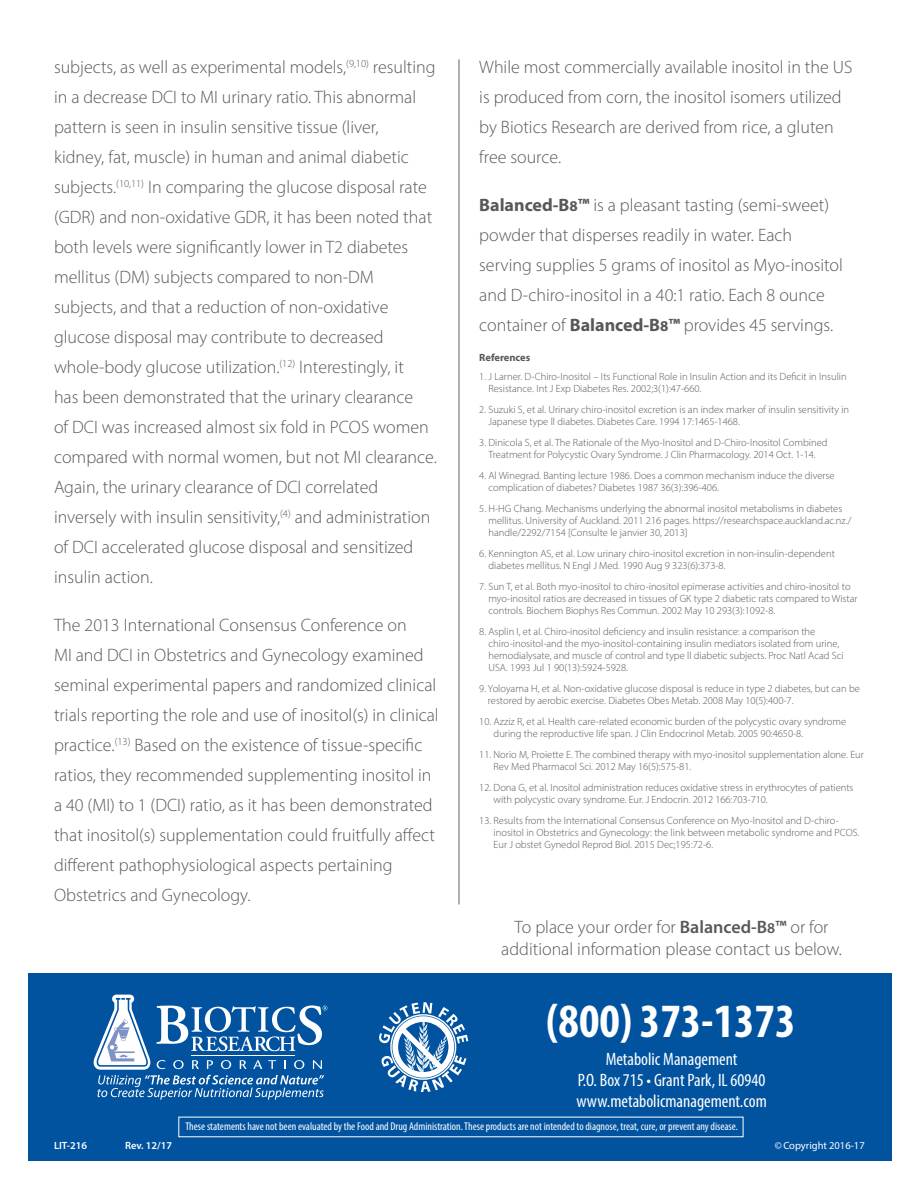
<style>
.page{position:relative;width:918px;height:1188px;background:#fff}
.page>*{position:absolute;margin:0;border:0;box-sizing:border-box;transform-origin:0 0}
.t1{font:700 condensed 48px "Myriad Pro";color:#fff}
.t2{font:300 18px/30px "Myriad Pro";color:#57585a}
.t3{font:condensed 18px "Myriad Pro";color:#fff}
.t4{font:condensed 11.25px "Myriad Pro";color:#fff}
.t5{font:300 10.5px/12px "Myriad Pro";color:#57585a}
.t6{font:10.5px "Myriad Pro";color:#fff}
.t7{font:600 10.5px "Myriad Pro";color:#fff}
.t8{font:700 10.5px "Myriad Pro";color:#57585a}
.s1{font-weight:700}
.s2{font-weight:700;font-size:15px}
.s3{font-weight:600}
.s4{font-weight:600;font-size:15px}
</style>
<div class="page">
<div style="left:28px;top:973px;width:864px;height:188px;background:#0153a0"></div>
<svg style="left:379px;top:1002px;width:89px;height:90px"></svg>
<svg style="left:94px;top:995px;width:233px;height:105px"></svg>
<hr style="left:458px;top:59px;width:2px;height:845px;background:#939598">
<p class="t2" style="left:54px;top:52px;width:384px">subjects, as well as experimental models,<sup>(9,10)</sup> resulting in a decrease DCI to MI urinary ratio. This abnormal pattern is seen in insulin sensitive tissue (liver,<br>kidney, fat, muscle) in human and animal diabetic subjects.<sup>(10,11)</sup> In comparing the glucose disposal rate (GDR) and non-oxidative GDR, it has been noted that both levels were significantly lower in T2 diabetes mellitus (DM) subjects compared to non‑DM subjects, and that a reduction of non-oxidative glucose disposal may contribute to decreased whole‑body glucose utilization.<sup>(12)</sup> Interestingly, it<br>has been demonstrated that the urinary clearance<br>of DCI was increased almost six fold in PCOS women compared with normal women, but not MI clearance.<br>Again, the urinary clearance of DCI correlated inversely with insulin sensitivity,<sup>(4)</sup> and administration of DCI accelerated glucose disposal and sensitized insulin action.</p>
<p class="t2" style="left:54px;top:610px;width:386px">The 2013 International Consensus Conference on<br>MI and DCI in Obstetrics and Gynecology examined seminal experimental papers and randomized clinical trials reporting the role and use of inositol(s) in clinical practice.<sup>(13)</sup> Based on the existence of tissue‑specific ratios, they recommended supplementing inositol in a 40 (MI) to 1 (DCI) ratio, as it has been demonstrated that inositol(s) supplementation could fruitfully affect different pathophysiological aspects pertaining Obstetrics and Gynecology.</p>
<p class="t2" style="left:479px;top:52px;width:375px">While most commercially available inositol in the US is produced from corn, the inositol isomers utilized by Biotics Research are derived from rice, a gluten free source.</p>
<p class="t2" style="left:479px;top:190px;width:365px"><span class="s1">Balanced-B</span><span class="s2">8</span><span class="s1">™</span> is a pleasant tasting (semi-sweet) powder that disperses readily in water. Each serving supplies 5 grams of inositol as Myo-inositol and D-chiro-inositol in a 40:1 ratio. Each 8 ounce container of <span class="s1">Balanced-B</span><span class="s2">8</span><span class="s1">™</span> provides 45 servings.</p>
<p class="t8" style="left:479px;top:351px;width:53px">References</p>
<p class="t5" style="left:489px;top:370px;width:360px;text-indent:-9px">1. J Larner. D-Chiro-Inositol – Its Functional Role in Insulin Action and its Deficit in Insulin<br>Resistance. Int J Exp Diabetes Res. 2002;3(1):47-660.</p>
<p class="t5" style="left:489px;top:403px;width:362px;text-indent:-9px">2. Suzuki S, et al. Urinary chiro-inositol excretion is an index marker of insulin sensitivity in<br>Japanese type ll diabetes. Diabetes Care. 1994 17:1465-1468.</p>
<p class="t5" style="left:479px;top:436px;width:350px;text-align:center">3. Dinicola S, et al. The Rationale of the Myo-Inositol and D-Chiro-Inositol Combined<br>Treatment for Polycystic Ovary Syndrome. J Clin Pharmacology. 2014 Oct. 1-14.</p>
<p class="t5" style="left:489px;top:469px;width:348px;text-indent:-9px">4. Al Winegrad. Banting lecture 1986. Does a common mechanism induce the diverse complication of diabetes? Diabetes 1987 36(3):396-406.</p>
<p class="t5" style="left:489px;top:502px;width:364px;text-indent:-9px">5. H-HG Chang. Mechanisms underlying the abnormal inositol metabolisms in diabetes mellitus. University of Auckland. 2011 216 pages. https://researchspace.auckland.ac.nz./ handle/2292/7154 [Consulte le janvier 30, 2013]</p>
<p class="t5" style="left:489px;top:547px;width:348px;text-indent:-9px">6. Kennington AS, et al. Low urinary chiro-inositol excretion in non-insulin-dependent diabetes mellitus. N Engl J Med. 1990 Aug 9 323(6):373-8.</p>
<p class="t5" style="left:489px;top:580px;width:371px;text-indent:-9px">7. Sun T, et al. Both myo-inositol to chiro-inositol epimerase activities and chiro-inositol to myo-inositol ratios are decreased in tissues of GK type 2 diabetic rats compared to Wistar controls. Biochem Biophys Res Commun. 2002 May 10 293(3):1092-8.</p>
<p class="t5" style="left:489px;top:625px;width:357px;text-indent:-9px">8. Asplin I, et al. Chiro-inositol deficiency and insulin resistance: a comparison the chiro-inositol-and the myo-inositol-containing insulin mediators isolated from urine, hemodialysate, and muscle of control and type ll diabetic subjects. Proc Natl Acad Sci USA. 1993 Jul 1 90(13):5924-5928.</p>
<p class="t5" style="left:488px;top:682px;width:373px;text-indent:-9px">9. Yoloyama H, et al. Non-oxidative glucose disposal is reduce in type 2 diabetes, but can be restored by aerobic exercise. Diabetes Obes Metab. 2008 May 10(5):400-7.</p>
<p class="t5" style="left:494px;top:715px;width:354px;text-indent:-14px">10. Azziz R, et al. Health care-related economic burden of the polycystic ovary syndrome during the reproductive life span. J Clin Endocrinol Metab. 2005 90:4650-8.</p>
<p class="t5" style="left:494px;top:748px;width:372px;text-indent:-14px">11. Norio M, Proiette E. The combined therapy with myo-inositol supplementation alone. Eur<br>Rev Med Pharmacol Sci. 2012 May 16(5):575-81.</p>
<p class="t5" style="left:494px;top:781px;width:361px;text-indent:-14px">12. Dona G, et al. Inositol administration reduces oxidative stress in erythrocytes of patients with polycystic ovary syndrome. Eur. J Endocrin. 2012 166:703‑710.</p>
<p class="t5" style="left:494px;top:814px;width:367px;text-indent:-14px">13. Results from the International Consensus Conference on Myo-Inositol and D-chiro&shy;inositol in Obstetrics and Gynecology: the link between metabolic syndrome and PCOS.<br>Eur J obstet Gynedol Reprod Biol. 2015 Dec;195:72-6.</p>
<p class="t2" style="left:515px;top:912px;width:315px">To place your order for <span class="s3">Balanced-B</span><span class="s4">8</span><span class="s3">™</span> or for</p>
<p class="t2" style="left:501px;top:934px;width:342px">additional information please contact us below.</p>
<p class="t1" style="left:546px;top:991px;width:251px">(800) 373-1373</p>
<p class="t3" style="left:606px;top:1048px;width:133px">Metabolic Management</p>
<p class="t3" style="left:578px;top:1069px;width:189px">P.O. Box 715 • Grant Park, IL 60940</p>
<p class="t3" style="left:576px;top:1090px;width:192px">www.metabolicmanagement.com</p>
<p class="t4" style="left:185px;top:1119px;width:554px">These statements have not been evaluated by the Food and Drug Administration. These products are not intended to diagnose, treat, cure, or prevent any disease.</p>
<p class="t7" style="left:54px;top:1139px;width:35px">LIT-216</p>
<p class="t7" style="left:125px;top:1139px;width:48px">Rev. 12/17</p>
<p class="t6" style="left:775px;top:1139px;width:91px">©Copyright 2016-17</p>
</div>
